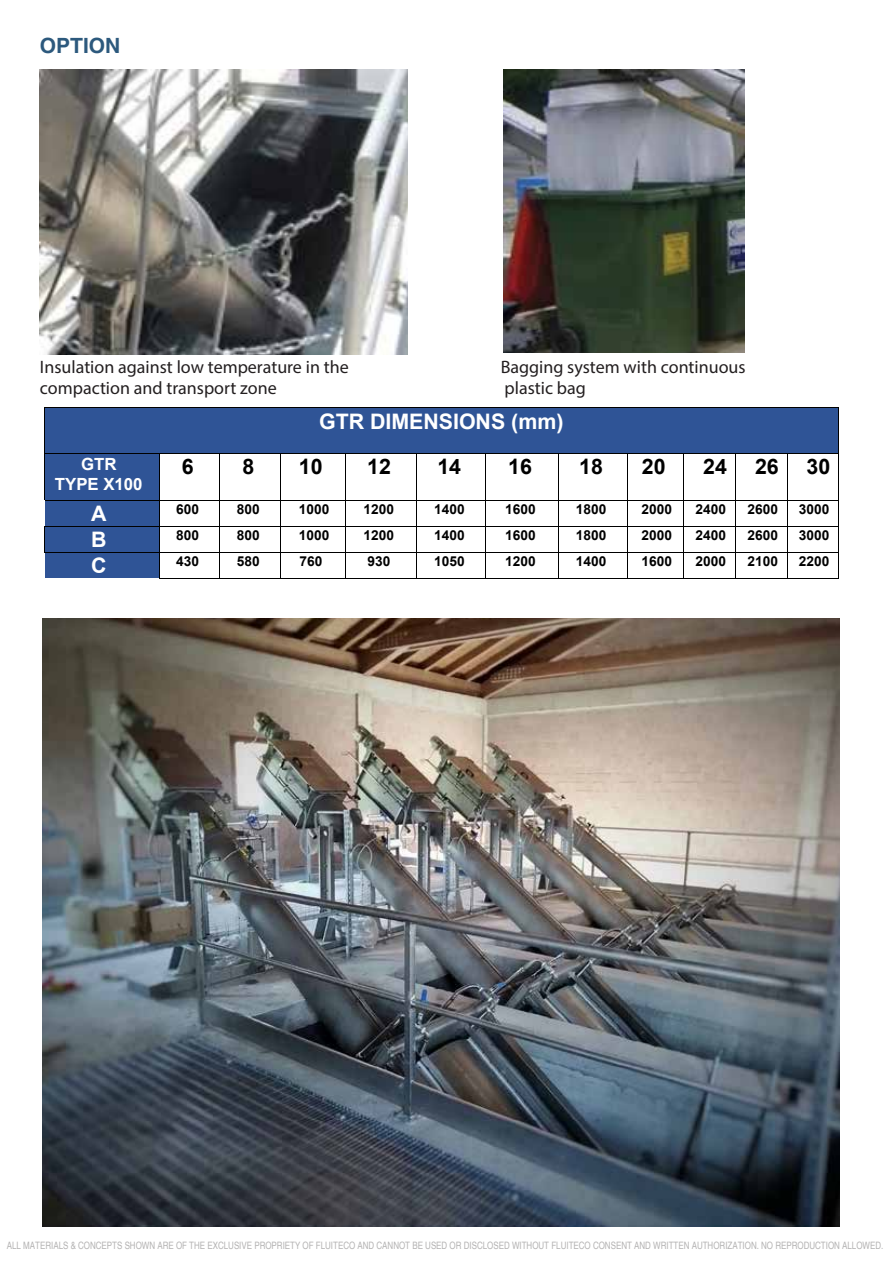
<style>
.page{position:relative;width:893px;height:1263px;background:#fff}
.page>*{position:absolute;margin:0;border:0;box-sizing:border-box;transform-origin:0 0}
.t1{font:700 21.3px "Arial";color:#fff}
.t2{font:700 21.3px "Arial";color:#000}
.t3{font:700 21px "Helvetica";color:#2c597d}
.t4{font:18px/21.6px "Myriad Pro";color:#231f20}
.t5{font:700 16.8px/20px "Arial";color:#fff;text-align:center}
.t6{font:700 13.65px "Arial";letter-spacing:.005em;color:#000}
.t7{font:10.2px "Helvetica";color:#b4b3b3;scale:.78 1}
</style>
<div class="page">
<img style="left:40px;top:69px;width:368px;height:285px">
<img style="left:504px;top:69px;width:241px;height:283px">
<div style="left:44px;top:408px;width:794px;height:45px;background:#2f5496"></div>
<hr style="left:44px;top:408px;width:794px;height:1px;background:#000">
<hr style="left:44px;top:408px;width:1px;height:45px;background:#000">
<hr style="left:838px;top:408px;width:1px;height:45px;background:#000">
<div style="left:44px;top:454px;width:115px;height:46px;background:#2f5496"></div>
<hr style="left:44px;top:453px;width:115px;height:1px;background:#000">
<hr style="left:160px;top:453px;width:60px;height:1px;background:#000">
<hr style="left:220px;top:453px;width:60px;height:1px;background:#000">
<hr style="left:281px;top:453px;width:64px;height:1px;background:#000">
<hr style="left:346px;top:453px;width:70px;height:1px;background:#000">
<hr style="left:417px;top:453px;width:68px;height:1px;background:#000">
<hr style="left:486px;top:453px;width:72px;height:1px;background:#000">
<hr style="left:559px;top:453px;width:68px;height:1px;background:#000">
<hr style="left:628px;top:453px;width:55px;height:1px;background:#000">
<hr style="left:684px;top:453px;width:51px;height:1px;background:#000">
<hr style="left:736px;top:453px;width:51px;height:1px;background:#000">
<hr style="left:788px;top:453px;width:50px;height:1px;background:#000">
<hr style="left:44px;top:454px;width:1px;height:46px;background:#000">
<hr style="left:159px;top:454px;width:1px;height:46px;background:#000">
<hr style="left:220px;top:454px;width:1px;height:46px;background:#000">
<hr style="left:280px;top:454px;width:1px;height:46px;background:#000">
<hr style="left:345px;top:454px;width:1px;height:46px;background:#000">
<hr style="left:416px;top:454px;width:1px;height:46px;background:#000">
<hr style="left:485px;top:454px;width:1px;height:46px;background:#000">
<hr style="left:558px;top:454px;width:1px;height:46px;background:#000">
<hr style="left:627px;top:454px;width:1px;height:46px;background:#000">
<hr style="left:683px;top:454px;width:1px;height:46px;background:#000">
<hr style="left:735px;top:454px;width:1px;height:46px;background:#000">
<hr style="left:787px;top:454px;width:1px;height:46px;background:#000">
<hr style="left:838px;top:454px;width:1px;height:46px;background:#000">
<div style="left:44px;top:501px;width:115px;height:25px;background:#2f5496"></div>
<hr style="left:44px;top:500px;width:115px;height:1px;background:#000">
<hr style="left:160px;top:500px;width:60px;height:1px;background:#000">
<hr style="left:220px;top:500px;width:60px;height:1px;background:#000">
<hr style="left:281px;top:500px;width:64px;height:1px;background:#000">
<hr style="left:346px;top:500px;width:70px;height:1px;background:#000">
<hr style="left:417px;top:500px;width:68px;height:1px;background:#000">
<hr style="left:486px;top:500px;width:72px;height:1px;background:#000">
<hr style="left:559px;top:500px;width:68px;height:1px;background:#000">
<hr style="left:628px;top:500px;width:55px;height:1px;background:#000">
<hr style="left:684px;top:500px;width:51px;height:1px;background:#000">
<hr style="left:736px;top:500px;width:51px;height:1px;background:#000">
<hr style="left:788px;top:500px;width:50px;height:1px;background:#000">
<div style="left:44px;top:527px;width:115px;height:25px;background:#2f5496"></div>
<hr style="left:44px;top:526px;width:115px;height:1px;background:#000">
<hr style="left:160px;top:526px;width:60px;height:1px;background:#000">
<hr style="left:220px;top:526px;width:60px;height:1px;background:#000">
<hr style="left:281px;top:526px;width:64px;height:1px;background:#000">
<hr style="left:346px;top:526px;width:70px;height:1px;background:#000">
<hr style="left:417px;top:526px;width:68px;height:1px;background:#000">
<hr style="left:486px;top:526px;width:72px;height:1px;background:#000">
<hr style="left:559px;top:526px;width:68px;height:1px;background:#000">
<hr style="left:628px;top:526px;width:55px;height:1px;background:#000">
<hr style="left:684px;top:526px;width:51px;height:1px;background:#000">
<hr style="left:736px;top:526px;width:51px;height:1px;background:#000">
<hr style="left:788px;top:526px;width:50px;height:1px;background:#000">
<div style="left:44px;top:553px;width:115px;height:25px;background:#2f5496"></div>
<hr style="left:44px;top:552px;width:115px;height:1px;background:#000">
<hr style="left:160px;top:552px;width:60px;height:1px;background:#000">
<hr style="left:220px;top:552px;width:60px;height:1px;background:#000">
<hr style="left:281px;top:552px;width:64px;height:1px;background:#000">
<hr style="left:346px;top:552px;width:70px;height:1px;background:#000">
<hr style="left:417px;top:552px;width:68px;height:1px;background:#000">
<hr style="left:486px;top:552px;width:72px;height:1px;background:#000">
<hr style="left:559px;top:552px;width:68px;height:1px;background:#000">
<hr style="left:628px;top:552px;width:55px;height:1px;background:#000">
<hr style="left:684px;top:552px;width:51px;height:1px;background:#000">
<hr style="left:736px;top:552px;width:51px;height:1px;background:#000">
<hr style="left:788px;top:552px;width:50px;height:1px;background:#000">
<svg style="left:44px;top:500px;width:1px;height:78px"></svg>
<svg style="left:159px;top:500px;width:1px;height:79px"></svg>
<hr style="left:160px;top:578px;width:60px;height:1px;background:#000">
<hr style="left:220px;top:578px;width:60px;height:1px;background:#000">
<svg style="left:280px;top:500px;width:1px;height:79px"></svg>
<hr style="left:281px;top:578px;width:64px;height:1px;background:#000">
<svg style="left:345px;top:500px;width:1px;height:79px"></svg>
<hr style="left:346px;top:578px;width:70px;height:1px;background:#000">
<svg style="left:416px;top:500px;width:1px;height:79px"></svg>
<hr style="left:417px;top:578px;width:68px;height:1px;background:#000">
<svg style="left:485px;top:500px;width:1px;height:79px"></svg>
<hr style="left:486px;top:578px;width:72px;height:1px;background:#000">
<svg style="left:558px;top:500px;width:1px;height:79px"></svg>
<hr style="left:559px;top:578px;width:68px;height:1px;background:#000">
<svg style="left:627px;top:500px;width:1px;height:79px"></svg>
<hr style="left:628px;top:578px;width:55px;height:1px;background:#000">
<svg style="left:683px;top:500px;width:1px;height:79px"></svg>
<hr style="left:684px;top:578px;width:51px;height:1px;background:#000">
<svg style="left:735px;top:500px;width:1px;height:79px"></svg>
<hr style="left:736px;top:578px;width:51px;height:1px;background:#000">
<svg style="left:787px;top:500px;width:1px;height:79px"></svg>
<hr style="left:788px;top:578px;width:50px;height:1px;background:#000">
<svg style="left:838px;top:500px;width:1px;height:79px"></svg>
<img style="left:43px;top:618px;width:797px;height:608px">
<h2 class="t3" style="left:40px;top:33px;width:82px">OPTION</h2>
<h3 class="t4" style="left:40px;top:356px;width:310px">Insulation against low temperature in the compaction and transport zone</h3>
<h3 class="t4" style="left:501px;top:356px;width:246px">Bagging system with continuous plastic bag</h3>
<h1 class="t1" style="left:319px;top:406px;width:246px">GTR DIMENSIONS (mm)</h1>
<h3 class="t5" style="left:55px;top:454px;width:89px">GTR<br>TYPE X100</h3>
<h1 class="t2" style="left:182px;top:452px;width:13px">6</h1>
<h1 class="t2" style="left:242px;top:452px;width:13px">8</h1>
<h1 class="t2" style="left:299px;top:452px;width:25px">10</h1>
<h1 class="t2" style="left:367px;top:452px;width:25px">12</h1>
<h1 class="t2" style="left:437px;top:452px;width:25px">14</h1>
<h1 class="t2" style="left:508px;top:452px;width:25px">16</h1>
<h1 class="t2" style="left:579px;top:452px;width:25px">18</h1>
<h1 class="t2" style="left:642px;top:452px;width:25px">20</h1>
<h1 class="t2" style="left:703px;top:452px;width:25px">24</h1>
<h1 class="t2" style="left:755px;top:452px;width:25px">26</h1>
<h1 class="t2" style="left:807px;top:452px;width:25px">30</h1>
<h1 class="t1" style="left:91px;top:499px;width:17px">A</h1>
<h3 class="t6" style="left:176px;top:499px;width:24px">600</h3>
<h3 class="t6" style="left:237px;top:499px;width:24px">800</h3>
<h3 class="t6" style="left:299px;top:499px;width:32px">1000</h3>
<h3 class="t6" style="left:364px;top:499px;width:32px">1200</h3>
<h3 class="t6" style="left:434px;top:499px;width:32px">1400</h3>
<h3 class="t6" style="left:505px;top:499px;width:32px">1600</h3>
<h3 class="t6" style="left:576px;top:499px;width:32px">1800</h3>
<h3 class="t6" style="left:642px;top:499px;width:32px">2000</h3>
<h3 class="t6" style="left:696px;top:499px;width:32px">2400</h3>
<h3 class="t6" style="left:747px;top:499px;width:32px">2600</h3>
<h3 class="t6" style="left:799px;top:499px;width:32px">3000</h3>
<h1 class="t1" style="left:91px;top:525px;width:17px">B</h1>
<h3 class="t6" style="left:176px;top:526px;width:24px">800</h3>
<h3 class="t6" style="left:237px;top:526px;width:24px">800</h3>
<h3 class="t6" style="left:299px;top:526px;width:32px">1000</h3>
<h3 class="t6" style="left:364px;top:526px;width:32px">1200</h3>
<h3 class="t6" style="left:434px;top:526px;width:32px">1400</h3>
<h3 class="t6" style="left:505px;top:526px;width:32px">1600</h3>
<h3 class="t6" style="left:576px;top:526px;width:32px">1800</h3>
<h3 class="t6" style="left:642px;top:526px;width:32px">2000</h3>
<h3 class="t6" style="left:696px;top:526px;width:32px">2400</h3>
<h3 class="t6" style="left:747px;top:526px;width:32px">2600</h3>
<h3 class="t6" style="left:799px;top:526px;width:32px">3000</h3>
<h1 class="t1" style="left:91px;top:551px;width:17px">C</h1>
<h3 class="t6" style="left:176px;top:552px;width:24px">430</h3>
<h3 class="t6" style="left:237px;top:552px;width:24px">580</h3>
<h3 class="t6" style="left:299px;top:552px;width:24px">760</h3>
<h3 class="t6" style="left:367px;top:552px;width:24px">930</h3>
<h3 class="t6" style="left:434px;top:552px;width:32px">1050</h3>
<h3 class="t6" style="left:505px;top:552px;width:32px">1200</h3>
<h3 class="t6" style="left:576px;top:552px;width:32px">1400</h3>
<h3 class="t6" style="left:642px;top:552px;width:32px">1600</h3>
<h3 class="t6" style="left:696px;top:552px;width:32px">2000</h3>
<h3 class="t6" style="left:747px;top:552px;width:32px">2100</h3>
<h3 class="t6" style="left:799px;top:552px;width:32px">2200</h3>
<p class="t7" style="left:7px;top:1239px;width:1125px">ALL MATERIALS &amp; CONCEPTS SHOWN ARE OF THE EXCLUSIVE PROPRIETY OF FLUITECO AND CANNOT BE USED OR DISCLOSED WITHOUT FLUITECO CONSENT AND WRITTEN AUTHORIZATION. NO REPRODUCTION ALLOWED.</p>
</div>
